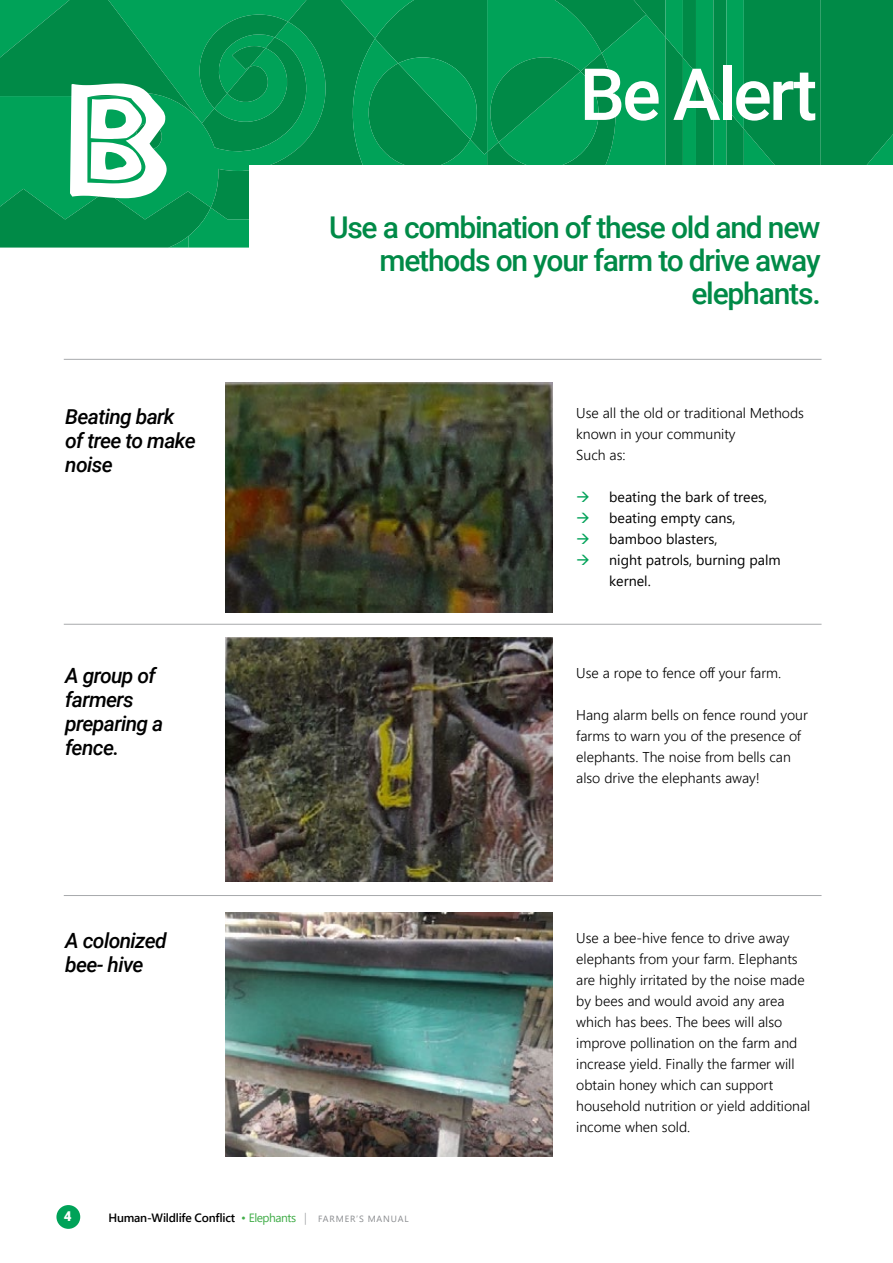
<style>
.page{position:relative;width:893px;height:1263px;background:#fff}
.page>*{position:absolute;margin:0;border:0;box-sizing:border-box;transform-origin:0 0}
.t1{font:150px "African";color:#fff}
.t2{font:500 72px "Roboto";letter-spacing:-.04em;color:#fff}
.t3{font:500 30px/33px "Roboto";letter-spacing:-.04em;color:#008a47;text-align:right}
.t4{font:italic 500 21px/24px "Roboto";letter-spacing:-.03em;color:#000}
.t5{font:300 14.25px/21px "Segoe UI";color:#000}
.t6{font:14.25px/21px "Segoe UI";color:#000}
.t7{font:900 13.5px "Roboto";color:#fff}
.t8{font:600 12px "Segoe UI";letter-spacing:-.02em;color:#000}
.s1{color:#00a258}
.s2{font-weight:400;color:#41ad49}
.s3{font-weight:300;color:#8f9194}
.s4{font-weight:400;font-size:9px;color:#888a8d}
</style>
<div class="page">
<div style="left:56px;top:1205px;width:24px;height:24px;background:#00a258;border-radius:50%"></div>
<svg style="left:0;top:0;width:893px;height:248px;background:#01954f"></svg>
<div style="left:249px;top:165px;width:644px;height:122px;background:#fff"></div>
<img style="left:225px;top:382px;width:328px;height:231px">
<img style="left:225px;top:638px;width:328px;height:243px">
<img style="left:225px;top:913px;width:328px;height:244px">
<hr style="left:64px;top:359px;width:757px;height:1px;background:#a7a9ac">
<hr style="left:64px;top:624px;width:757px;height:1px;background:#a7a9ac">
<hr style="left:64px;top:895px;width:757px;height:1px;background:#a7a9ac">
<h1 class="t1" style="left:65px;top:81px;width:108px">b</h1>
<h3 class="t4" style="left:65px;top:403px;width:132px">Beating bark of tree to make noise</h3>
<h3 class="t4" style="left:65px;top:663px;width:100px">A group of farmers preparing a fence.</h3>
<h3 class="t4" style="left:65px;top:928px;width:103px">A colonized bee- hive</h3>
<h2 class="t2" style="left:580px;top:44px;width:239px">Be Alert</h2>
<h3 class="t3" style="left:329px;top:209px;width:493px">Use a combination of these old and new methods on your farm to drive away elephants.</h3>
<p class="t5" style="left:576px;top:401px;width:229px">Use all the old or traditional Methods known in your community<br>Such as:</p>
<p class="t6" style="left:576px;top:485px;width:193px"><span class="s1">→</span> beating the bark of trees,</p>
<p class="t6" style="left:576px;top:506px;width:161px"><span class="s1">→</span> beating empty cans,</p>
<p class="t6" style="left:576px;top:527px;width:143px"><span class="s1">→</span> bamboo blasters,</p>
<p class="t6" style="left:609px;top:548px;width:173px;text-indent:-33px"><span class="s1">→</span> night patrols, burning palm kernel.</p>
<p class="t5" style="left:576px;top:661px;width:207px">Use a rope to fence off your farm.</p>
<p class="t5" style="left:576px;top:703px;width:233px">Hang alarm bells on fence round your farms to warn you of the presence of elephants. The noise from bells can also drive the elephants away!</p>
<p class="t5" style="left:576px;top:926px;width:236px">Use a bee-hive fence to drive away elephants from your farm. Elephants are highly irritated by the noise made by bees and would avoid any area which has bees. The bees will also improve pollination on the farm and increase yield. Finally the farmer will obtain honey which can support household nutrition or yield additional income when sold.</p>
<p class="t7" style="left:64px;top:1207px;width:9px">4</p>
<p class="t8" style="left:109px;top:1206px;width:302px">Human-Wildlife Conflict <span class="s2">• Elephants</span> <span class="s3">|</span> <span class="s4">FARMER’S Ma nua l</span></p>
</div>
